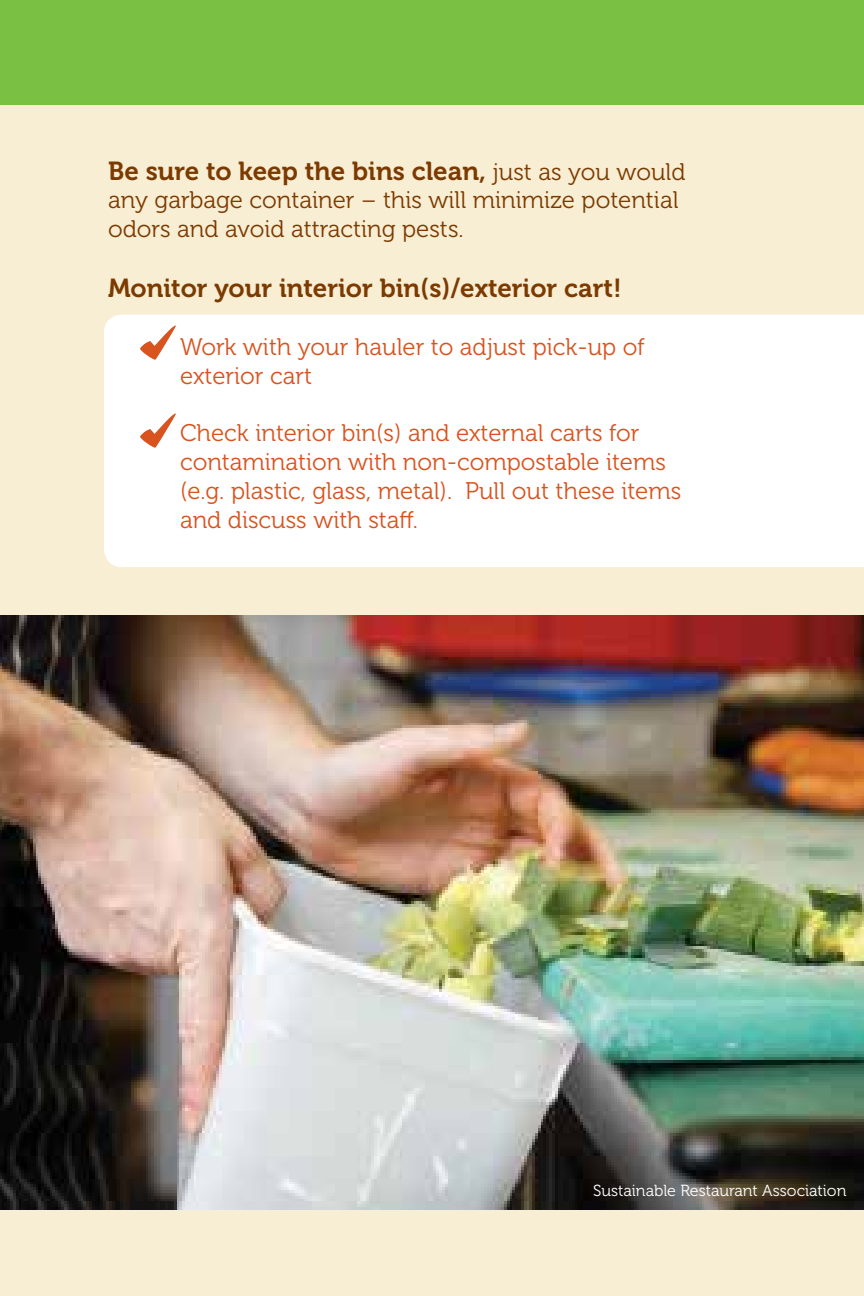
<style>
.page{position:relative;width:864px;height:1296px;background:#fff}
.page>*{position:absolute;margin:0;border:0;box-sizing:border-box;transform-origin:0 0}
.t1{font:26px "Museo 700";color:#7c3a00}
.t2{font:24px/28.8px "Museo 300";color:#d9531e}
.t3{font:24px/28.8px "Museo 300";color:#7c3a00}
.t4{font:16px "Museo 300";color:#fff}
.s1{font-family:"Museo 300";font-size:24px}
</style>
<div class="page">
<div style="left:0;top:90px;width:864px;height:1206px;background:#f7eed4"></div>
<div style="left:0;top:0;width:864px;height:105px;background:#7ac143"></div>
<div style="left:104px;top:315px;width:760px;height:252px;background:#fff"></div>
<svg style="left:139px;top:324px;width:37px;height:37px"></svg>
<svg style="left:139px;top:412px;width:37px;height:37px"></svg>
<img style="left:0;top:616px;width:864px;height:593px">
<p class="t1" style="left:108px;top:156px;width:579px">Be sure to keep the bins clean, <span class="s1">just as you would</span></p>
<p class="t3" style="left:108px;top:186px;width:572px">any garbage container – this will minimize potential odors and avoid attracting pests.</p>
<p class="t1" style="left:108px;top:274px;width:515px">Monitor your interior bin(s)/exterior cart!</p>
<p class="t2" style="left:180px;top:333px;width:466px">Work with your hauler to adjust pick-up of exterior cart</p>
<p class="t2" style="left:180px;top:419px;width:503px">Check interior bin(s) and external carts for contamination with non-compostable items (e.g. plastic, glass, metal). Pull out these items and discuss with staff.</p>
<p class="t4" style="left:593px;top:1182px;width:255px">Sustainable Restaurant Association</p>
</div>
